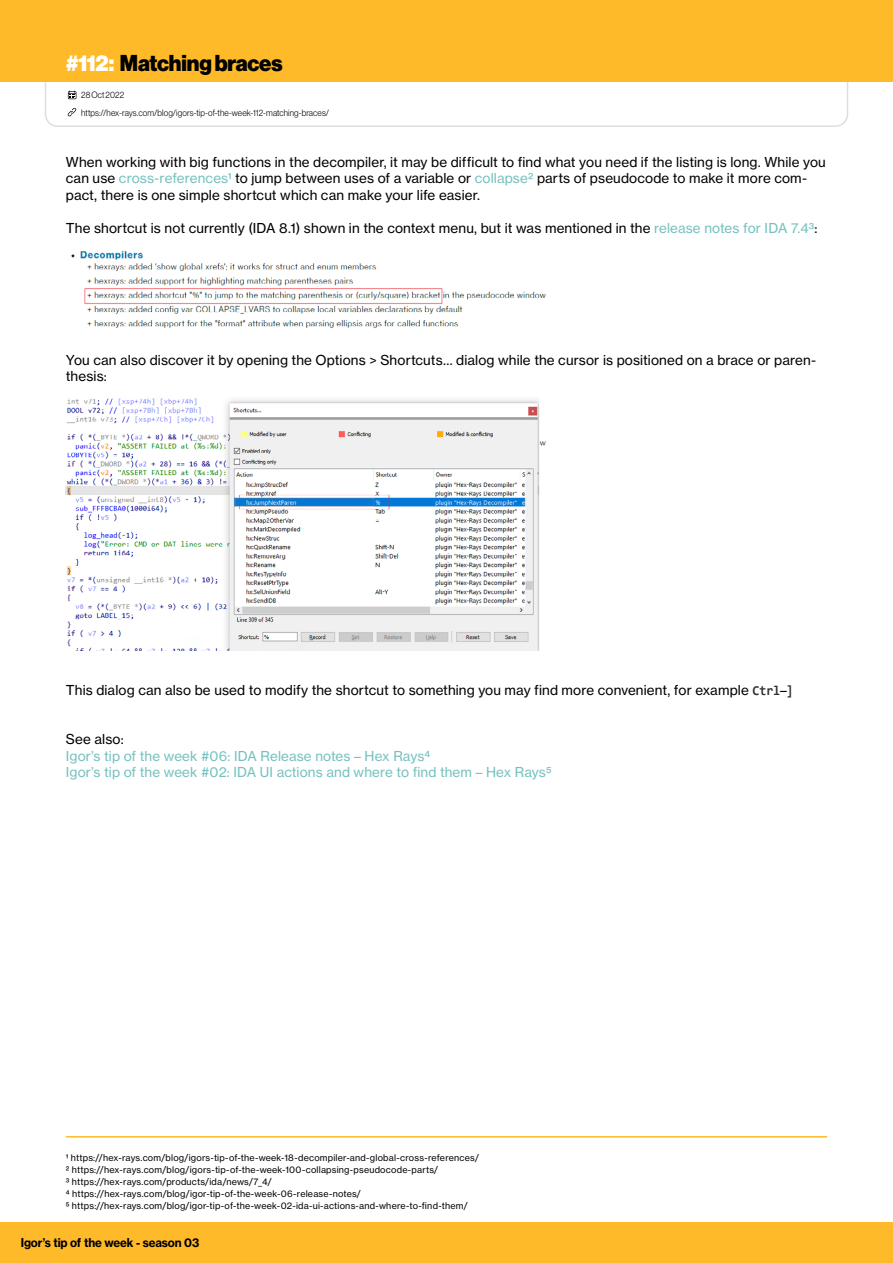
<style>
.page{position:relative;width:893px;height:1263px;background:#fff}
.page>*{position:absolute;margin:0;border:0;box-sizing:border-box;transform-origin:0 0}
.t1{font:22.5px "N Haas Grotesk DS Pro 95 Blk";letter-spacing:-.01em;color:#000;scale:.95 1}
.t2{font:13.5px/16.5px "N Haas Grotesk TX Pro 55 Rg";letter-spacing:.01em;color:#000}
.t3{font:13.5px/16.5px "N Haas Grotesk TX Pro 55 Rg";letter-spacing:.01em;color:#76c1bf}
.t4{font:12px "N Haas Grotesk TX Pro 75 Bd";letter-spacing:-.01em;color:#000;scale:.95 1}
.t5{font:9px/12px "N Haas Grotesk TX Pro 55 Rg";letter-spacing:.025em;color:#000}
.t6{font:9px "N Haas Grotesk DS Pro 45 Lt";letter-spacing:.01em;color:#000;scale:.95 1}
.s1{color:#fff}
.s2{color:#76c1bf}
.s3{font-family:"Consolas";font-weight:700;color:#303030}
</style>
<div class="page">
<div style="left:0;top:1222px;width:893px;height:41px;background:#ffba2a"></div>
<div style="left:45px;top:60px;width:803px;height:67px;border:2px solid #dedede;border-radius:12px"></div>
<div style="left:0;top:0;width:893px;height:82px;background:#ffba2a"></div>
<svg style="left:68px;top:108px;width:8px;height:9px"></svg>
<svg style="left:68px;top:91px;width:8px;height:8px"></svg>
<img style="left:71px;top:251px;width:475px;height:78px">
<img style="left:66px;top:398px;width:480px;height:253px">
<hr style="left:66px;top:1136px;width:761px;height:1px;background:#ffba2a">
<h1 class="t1" style="left:66px;top:50px;width:230px"><span class="s1">#112:</span> Matching braces</h1>
<p class="t6" style="left:81px;top:90px;width:47px">28 Oct 2022</p>
<p class="t6" style="left:81px;top:107px;width:263px">https://hex-rays.com/blog/igors-tip-of-the-week-112-matching-braces/</p>
<p class="t2" style="left:66px;top:153px;width:761px">When working with big functions in the decompiler, it may be difficult to find what you need if the listing is long. While you can use <span class="s2">cross-references1</span> to jump between uses of a variable or <span class="s2">collapse2</span> parts of pseudocode to make it more com&shy;pact, there is one simple shortcut which can make your life easier.</p>
<p class="t2" style="left:66px;top:219px;width:753px">The shortcut is not currently (IDA 8.1) shown in the context menu, but it was mentioned in the <span class="s2">release notes for IDA 7.43</span>:</p>
<p class="t2" style="left:66px;top:351px;width:752px">You can also discover it by opening the Options &gt; Shortcuts… dialog while the cursor is positioned on a brace or paren&shy;thesis:</p>
<p class="t2" style="left:66px;top:681px;width:729px">This dialog can also be used to modify the shortcut to something you may find more convenient, for example <span class="s3">Ctrl</span>–<span class="s3">]</span></p>
<p class="t2" style="left:66px;top:731px;width:59px">See also:</p>
<p class="t3" style="left:66px;top:747px;width:487px">Igor’s tip of the week #06: IDA Release notes – Hex Rays4<br>Igor’s tip of the week #02: IDA UI actions and where to find them – Hex Rays5</p>
<p class="t5" style="left:66px;top:1151px;width:415px">1 https://hex-rays.com/blog/igors-tip-of-the-week-18-decompiler-and-global-cross-references/ 2 https://hex-rays.com/blog/igors-tip-of-the-week-100-collapsing-pseudocode-parts/<br>3 https://hex-rays.com/products/ida/news/7_4/<br>4 https://hex-rays.com/blog/igor-tip-of-the-week-06-release-notes/<br>5 https://hex-rays.com/blog/igor-tip-of-the-week-02-ida-ui-actions-and-where-to-find-them/</p>
<p class="t4" style="left:21px;top:1235px;width:189px">Igor’s tip of the week - season 03</p>
</div>
